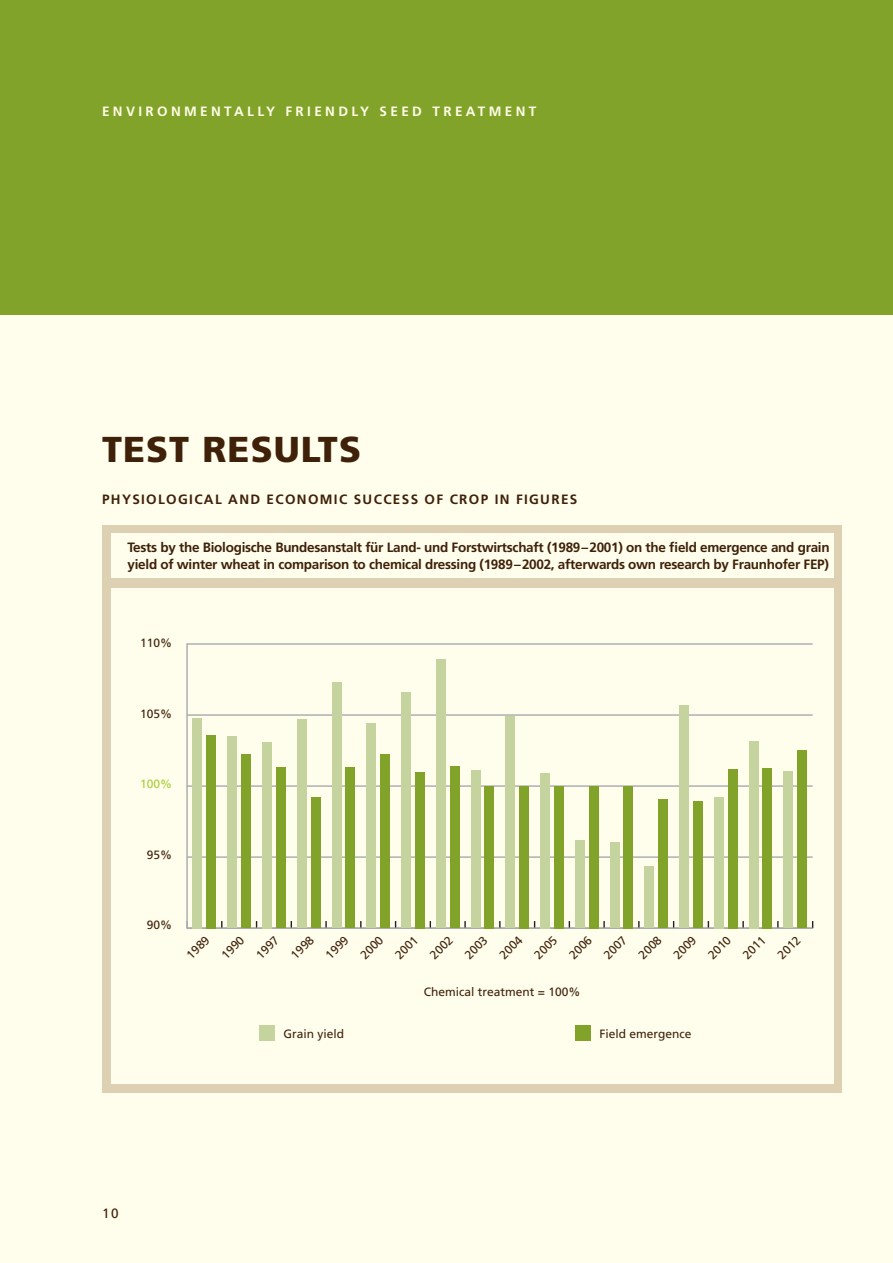
<style>
.page{position:relative;width:893px;height:1263px;background:#fffdec}
.page>*{position:absolute;margin:0;border:0;box-sizing:border-box;transform-origin:0 0}
.t1{font:900 36px "Frutiger LT Com";letter-spacing:.03em;color:#3f2109}
.t2{font:700 13.5px/16.5px "Frutiger LT Com";letter-spacing:-.02em;color:#3f2109}
.t3{font:700 13.5px "Frutiger LT Com";letter-spacing:.1em;color:#3f2109}
.t4{font:700 13.5px "Frutiger LT Com";letter-spacing:.25em;color:#fffde5}
.t5{font:13.5px "Frutiger LT Com";color:#3f2109}
.t6{font:12px "Frutiger LT Com";color:#3f2109}
.t7{font:12px "Frutiger LT Com";color:#a6ce39}
</style>
<div class="page">
<div style="left:0;top:0;width:893px;height:315px;background:#81a32a"></div>
<div style="left:102px;top:525px;width:740px;height:567px;background:#ded0b3"></div>
<div style="left:111px;top:588px;width:722px;height:495px;background:#fffdec"></div>
<svg style="left:325px;top:921px;width:2px;height:6px"></svg>
<svg style="left:464px;top:921px;width:2px;height:6px"></svg>
<svg style="left:499px;top:921px;width:2px;height:6px"></svg>
<svg style="left:603px;top:921px;width:2px;height:6px"></svg>
<svg style="left:638px;top:921px;width:2px;height:6px"></svg>
<svg style="left:742px;top:921px;width:2px;height:6px"></svg>
<svg style="left:777px;top:921px;width:2px;height:6px"></svg>
<hr style="left:186px;top:644px;width:2px;height:284px;background:#a8a9ad">
<hr style="left:187px;top:927px;width:626px;height:2px;background:#a8a9ad">
<hr style="left:187px;top:856px;width:626px;height:2px;background:#a8a9ad">
<hr style="left:187px;top:785px;width:626px;height:2px;background:#a8a9ad">
<hr style="left:187px;top:714px;width:626px;height:2px;background:#a8a9ad">
<hr style="left:187px;top:643px;width:626px;height:2px;background:#a8a9ad">
<div style="left:206px;top:735px;width:10px;height:193px;background:#81a32a"></div>
<div style="left:241px;top:755px;width:10px;height:173px;background:#81a32a"></div>
<div style="left:276px;top:768px;width:10px;height:160px;background:#81a32a"></div>
<div style="left:311px;top:797px;width:9px;height:131px;background:#81a32a"></div>
<div style="left:346px;top:768px;width:9px;height:160px;background:#81a32a"></div>
<div style="left:380px;top:755px;width:10px;height:173px;background:#81a32a"></div>
<div style="left:415px;top:772px;width:10px;height:156px;background:#81a32a"></div>
<div style="left:450px;top:766px;width:10px;height:162px;background:#81a32a"></div>
<div style="left:485px;top:786px;width:9px;height:142px;background:#81a32a"></div>
<div style="left:519px;top:786px;width:10px;height:142px;background:#81a32a"></div>
<div style="left:554px;top:786px;width:10px;height:142px;background:#81a32a"></div>
<div style="left:589px;top:786px;width:10px;height:142px;background:#81a32a"></div>
<div style="left:624px;top:786px;width:9px;height:142px;background:#81a32a"></div>
<div style="left:658px;top:799px;width:10px;height:129px;background:#81a32a"></div>
<div style="left:693px;top:801px;width:10px;height:127px;background:#81a32a"></div>
<div style="left:728px;top:769px;width:10px;height:159px;background:#81a32a"></div>
<div style="left:763px;top:768px;width:9px;height:160px;background:#81a32a"></div>
<div style="left:797px;top:750px;width:10px;height:178px;background:#81a32a"></div>
<div style="left:193px;top:718px;width:9px;height:210px;background:#c5d39f"></div>
<div style="left:227px;top:736px;width:10px;height:192px;background:#c5d39f"></div>
<div style="left:262px;top:742px;width:10px;height:186px;background:#c5d39f"></div>
<div style="left:297px;top:719px;width:10px;height:209px;background:#c5d39f"></div>
<div style="left:332px;top:682px;width:9px;height:246px;background:#c5d39f"></div>
<div style="left:366px;top:723px;width:10px;height:205px;background:#c5d39f"></div>
<div style="left:401px;top:692px;width:10px;height:236px;background:#c5d39f"></div>
<div style="left:436px;top:660px;width:10px;height:268px;background:#c5d39f"></div>
<div style="left:471px;top:770px;width:9px;height:158px;background:#c5d39f"></div>
<div style="left:505px;top:716px;width:10px;height:212px;background:#c5d39f"></div>
<div style="left:540px;top:773px;width:10px;height:155px;background:#c5d39f"></div>
<div style="left:575px;top:840px;width:10px;height:88px;background:#c5d39f"></div>
<div style="left:610px;top:843px;width:9px;height:85px;background:#c5d39f"></div>
<div style="left:644px;top:866px;width:10px;height:62px;background:#c5d39f"></div>
<div style="left:679px;top:705px;width:10px;height:223px;background:#c5d39f"></div>
<div style="left:714px;top:797px;width:10px;height:131px;background:#c5d39f"></div>
<div style="left:749px;top:741px;width:9px;height:187px;background:#c5d39f"></div>
<div style="left:783px;top:771px;width:10px;height:157px;background:#c5d39f"></div>
<div style="left:259px;top:1025px;width:16px;height:16px;background:#c5d39f"></div>
<div style="left:575px;top:1025px;width:16px;height:16px;background:#81a32a"></div>
<div style="left:111px;top:534px;width:722px;height:44px;background:#fffdec"></div>
<p class="t4" style="left:102px;top:104px;width:436px">ENVIRONMENTALLY FRIENDLY SEED TREATMENT</p>
<h1 class="t1" style="left:102px;top:428px;width:260px">TEST RESULTS</h1>
<p class="t3" style="left:102px;top:491px;width:477px">PHYSIOLOGICAL AND ECONOMIC SUCCESS OF CROP IN FIGURES</p>
<p class="t2" style="left:128px;top:539px;width:703px">Tests by the Biologische Bundesanstalt für Land- und Forstwirtschaft (1989–2001) on the field emergence and grain yield of winter wheat in comparison to chemical dressing (1989–2002, afterwards own research by Fraunhofer FEP)</p>
<p class="t6" style="left:140px;top:636px;width:34px">110%</p>
<p class="t6" style="left:140px;top:706px;width:34px">105%</p>
<p class="t7" style="left:140px;top:777px;width:34px">100%</p>
<p class="t6" style="left:147px;top:847px;width:27px">95%</p>
<p class="t6" style="left:147px;top:918px;width:27px">90%</p>
<p class="t6" style="left:184px;top:952px;width:28px;rotate:-45deg">1989</p>
<p class="t6" style="left:218px;top:952px;width:28px;rotate:-45deg">1990</p>
<p class="t6" style="left:253px;top:952px;width:28px;rotate:-45deg">1997</p>
<p class="t6" style="left:288px;top:952px;width:28px;rotate:-45deg">1998</p>
<p class="t6" style="left:323px;top:952px;width:28px;rotate:-45deg">1999</p>
<p class="t6" style="left:357px;top:952px;width:28px;rotate:-45deg">2000</p>
<p class="t6" style="left:392px;top:952px;width:28px;rotate:-45deg">2001</p>
<p class="t6" style="left:427px;top:952px;width:28px;rotate:-45deg">2002</p>
<p class="t6" style="left:462px;top:952px;width:28px;rotate:-45deg">2003</p>
<p class="t6" style="left:497px;top:952px;width:28px;rotate:-45deg">2004</p>
<p class="t6" style="left:531px;top:952px;width:28px;rotate:-45deg">2005</p>
<p class="t6" style="left:566px;top:952px;width:28px;rotate:-45deg">2006</p>
<p class="t6" style="left:601px;top:952px;width:28px;rotate:-45deg">2007</p>
<p class="t6" style="left:636px;top:952px;width:28px;rotate:-45deg">2008</p>
<p class="t6" style="left:670px;top:952px;width:28px;rotate:-45deg">2009</p>
<p class="t6" style="left:705px;top:952px;width:28px;rotate:-45deg">2010</p>
<p class="t6" style="left:740px;top:952px;width:28px;rotate:-45deg">2011</p>
<p class="t6" style="left:775px;top:952px;width:28px;rotate:-45deg">2012</p>
<p class="t6" style="left:424px;top:985px;width:158px">Chemical treatment = 100%</p>
<p class="t6" style="left:284px;top:1026px;width:62px">Grain yield</p>
<p class="t6" style="left:600px;top:1026px;width:94px">Field emergence</p>
<p class="t5" style="left:102px;top:1205px;width:18px">10</p>
</div>
